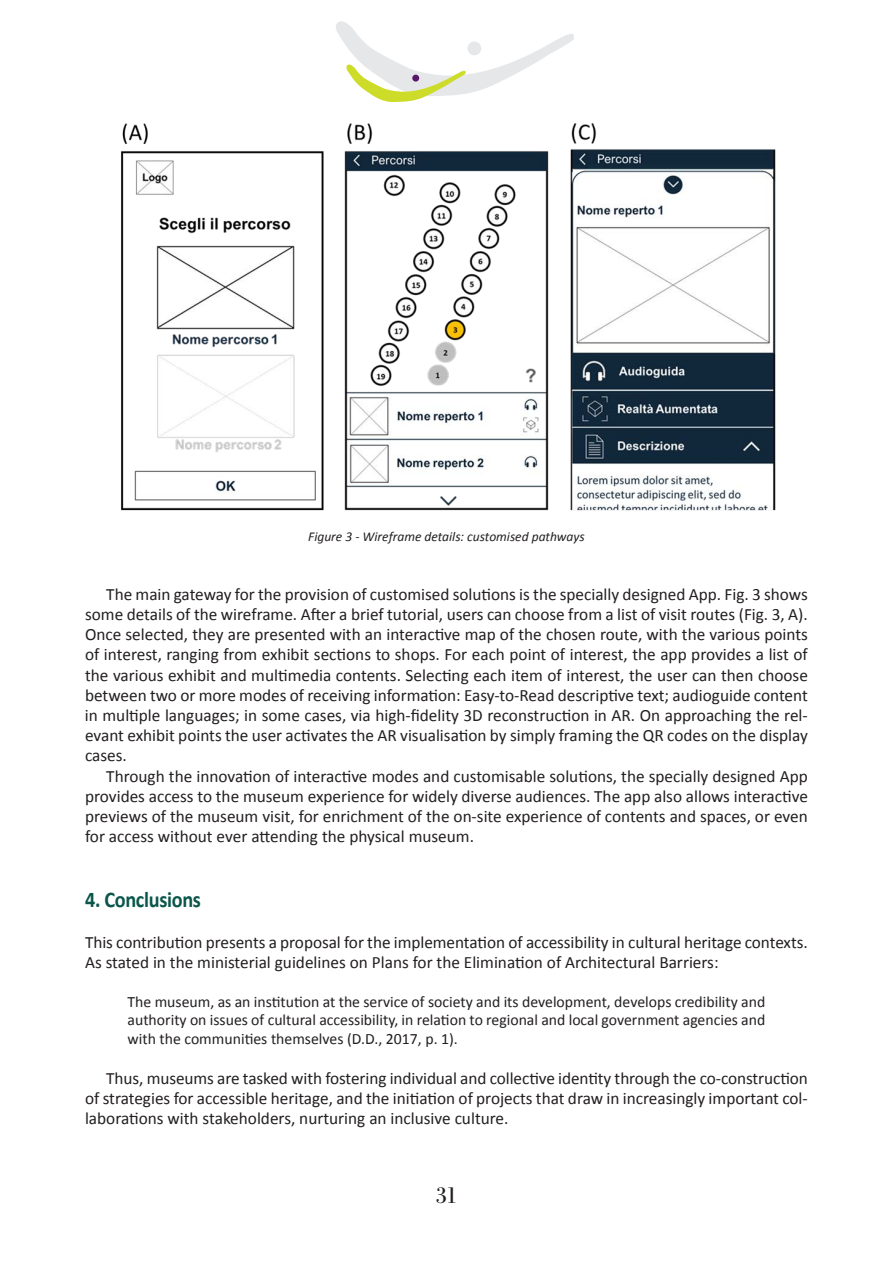
<style>
.page{position:relative;width:893px;height:1263px;background:#fff}
.page>*{position:absolute;margin:0;border:0;box-sizing:border-box;transform-origin:0 0}
.t1{font:24px "Bodoni Antiqua T";color:#231f20}
.t2{font:700 22.5px "Calibri";letter-spacing:-.015em;color:#0a564b;scale:.9 1}
.t3{font:17.25px/20.2px "Calibri";color:#231f20;text-align:justify}
.t4{font:15.75px/18.5px "Calibri";color:#231f20;text-align:justify}
.t5{font:italic 13.5px "Calibri";color:#231f20}
</style>
<div class="page">
<img style="left:121px;top:123px;width:655px;height:388px">
<svg style="left:336px;top:21px;width:238px;height:81px"></svg>
<div style="left:412px;top:75px;width:7px;height:7px;background:#5a166b;border-radius:50%"></div>
<p class="t5" style="left:308px;top:528px;width:278px">Figure 3 ‐ Wireframe details: customised pathways</p>
<p class="t3" style="left:85px;top:584px;width:724px;text-indent:21px">The main gateway for the provision of customised solutions is the specially designed App. Fig. 3 shows some details of the wireframe. After a brief tutorial, users can choose from a list of visit routes (Fig. 3, A).<br>Once selected, they are presented with an interactive map of the chosen route, with the various points of interest, ranging from exhibit sections to shops. For each point of interest, the app provides a list of the various exhibit and multimedia contents. Selecting each item of interest, the user can then choose between two or more modes of receiving information: Easy‐to‐Read descriptive text; audioguide content in multiple languages; in some cases, via high‐fidelity 3D reconstruction in AR. On approaching the rel‐ evant exhibit points the user activates the AR visualisation by simply framing the QR codes on the display cases.</p>
<p class="t3" style="left:85px;top:765px;width:724px;text-indent:21px">Through the innovation of interactive modes and customisable solutions, the specially designed App provides access to the museum experience for widely diverse audiences. The app also allows interactive previews of the museum visit, for enrichment of the on‐site experience of contents and spaces, or even for access without ever attending the physical museum.</p>
<p class="t2" style="left:85px;top:885px;width:130px">4. Conclusions</p>
<p class="t3" style="left:85px;top:931px;width:724px">This contribution presents a proposal for the implementation of accessibility in cultural heritage contexts.<br>As stated in the ministerial guidelines on Plans for the Elimination of Architectural Barriers:</p>
<p class="t4" style="left:128px;top:992px;width:639px">The museum, as an institution at the service of society and its development, develops credibility and authority on issues of cultural accessibility, in relation to regional and local government agencies and with the communities themselves (D.D., 2017, p. 1).</p>
<p class="t3" style="left:85px;top:1067px;width:724px;text-indent:21px">Thus, museums are tasked with fostering individual and collective identity through the co‐construction of strategies for accessible heritage, and the initiation of projects that draw in increasingly important col‐ laborations with stakeholders, nurturing an inclusive culture.</p>
<p class="t1" style="left:435px;top:1186px;width:24px">31</p>
</div>
